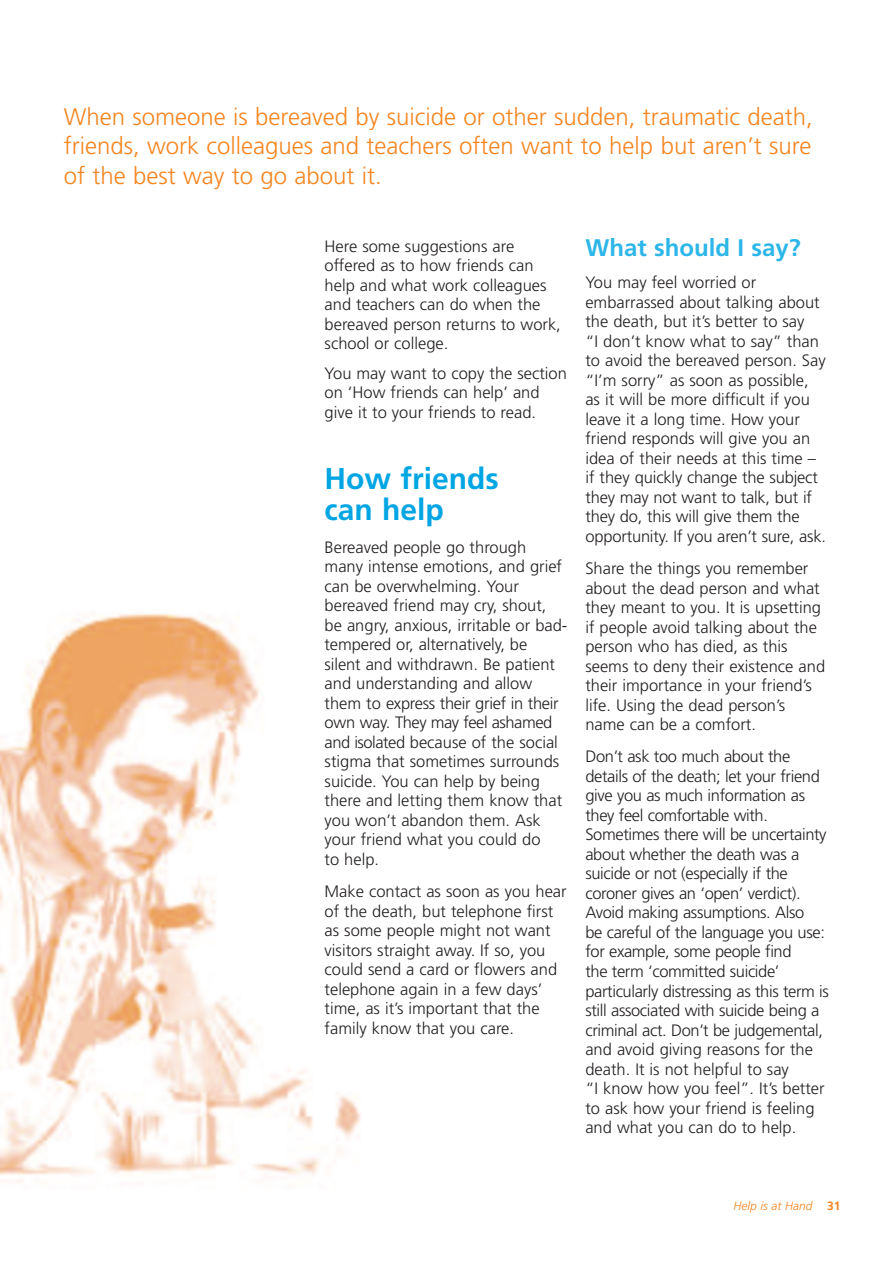
<style>
.page{position:relative;width:893px;height:1263px;background:#fff}
.page>*{position:absolute;margin:0;border:0;box-sizing:border-box;transform-origin:0 0}
.t1{font:700 30px/31.5px "Frutiger";color:#00a5e3}
.t2{font:300 24px/29.2px "Frutiger";color:#f58520;text-align:justify}
.t3{font:700 24px "Frutiger";color:#2cb6e9}
.t4{font:300 16.5px/19.5px "Frutiger";color:#231f20}
.t5{font:300 16.5px/19.5px "Frutiger";letter-spacing:-.02em;color:#231f20}
.t6{font:italic 300 12px "Frutiger";color:#f58520}
.s1{font-weight:700;font-style:normal}
</style>
<div class="page">
<img style="left:0;top:613px;width:361px;height:570px">
<h2 class="t2" style="left:64px;top:104px;width:751px">When someone is bereaved by suicide or other sudden, traumatic death, friends, work colleagues and teachers often want to help but aren’t sure of the best way to go about it.</h2>
<p class="t4" style="left:325px;top:238px;width:238px">Here some suggestions are offered as to how friends can help and what work colleagues and teachers can do when the bereaved person returns to work, school or college.</p>
<p class="t4" style="left:325px;top:364px;width:244px">You may want to copy the section on ‘How friends can help’ and give it to your friends to read.</p>
<h1 class="t1" style="left:325px;top:465px;width:176px">How friends can help</h1>
<p class="t4" style="left:325px;top:538px;width:244px">Bereaved people go through many intense emotions, and grief can be overwhelming. Your bereaved friend may cry, shout, be angry, anxious, irritable or bad&shy;tempered or, alternatively, be silent and withdrawn. Be patient and understanding and allow them to express their grief in their own way. They may feel ashamed and isolated because of the social stigma that sometimes surrounds suicide. You can help by being there and letting them know that you won’t abandon them. Ask your friend what you could do<br>to help.</p>
<p class="t4" style="left:325px;top:883px;width:244px">Make contact as soon as you hear of the death, but telephone first as some people might not want visitors straight away. If so, you could send a card or flowers and telephone again in a few days’ time, as it’s important that the family know that you care.</p>
<h2 class="t3" style="left:585px;top:238px;width:217px">What should I say?</h2>
<p class="t4" style="left:585px;top:274px;width:242px">You may feel worried or embarrassed about talking about the death, but it’s better to say<br>“I don’t know what to say” than to avoid the bereaved person. Say “I’m sorry” as soon as possible, as it will be more difficult if you leave it a long time. How your friend responds will give you an idea of their needs at this time – if they quickly change the subject they may not want to talk, but if they do, this will give them the opportunity. If you aren’t sure, ask.</p>
<p class="t4" style="left:585px;top:560px;width:241px">Share the things you remember about the dead person and what they meant to you. It is upsetting if people avoid talking about the person who has died, as this seems to deny their existence and their importance in your friend’s life. Using the dead person’s name can be a comfort.</p>
<p class="t5" style="left:585px;top:748px;width:245px">Don’t ask too much about the details of the death; let your friend give you as much information as they feel comfortable with.<br>Sometimes there will be uncertainty about whether the death was a suicide or not (especially if the coroner gives an ‘open’ verdict).<br>Avoid making assumptions. Also<br>be careful of the language you use: for example, some people find<br>the term ‘committed suicide’ particularly distressing as this term is still associated with suicide being a criminal act. Don’t be judgemental, and avoid giving reasons for the death. It is not helpful to say<br>“I know how you feel”. It’s better to ask how your friend is feeling and what you can do to help.</p>
<p class="t6" style="left:733px;top:1201px;width:109px">Help is at Hand <span class="s1">31</span></p>
</div>
